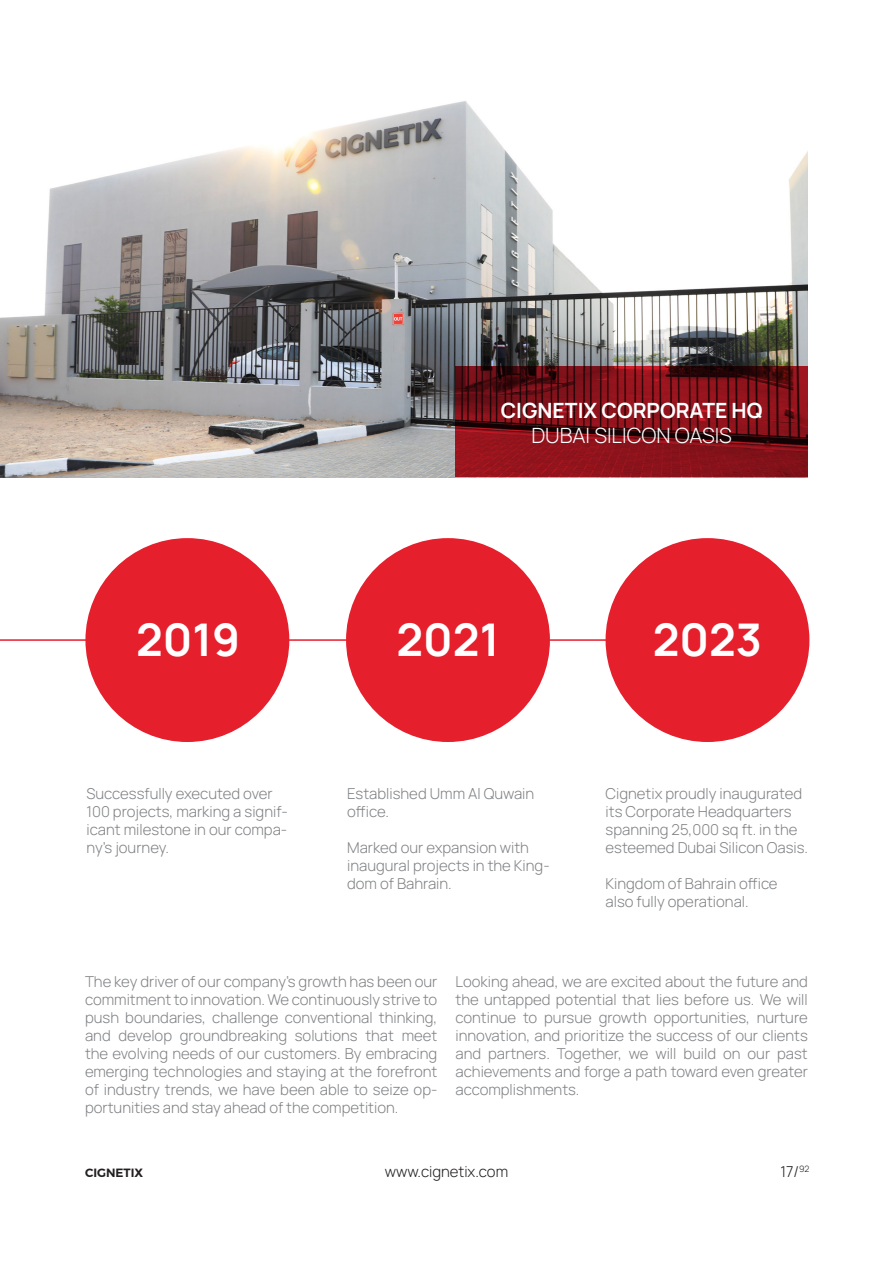
<style>
.page{position:relative;width:893px;height:1263px;background:#fff}
.page>*{position:absolute;margin:0;border:0;box-sizing:border-box;transform-origin:0 0}
.Tittle_B{font:200 45px "Manrope";color:#fff}
.t1{font:200 21px "Manrope";color:#fff}
.t2{font:200 15px/18px "Manrope";color:#808285}
.t3{font:200 15px "Manrope";color:#231f20}
.t4{font:600 12px "Montserrat";color:#231f20}
</style>
<div class="page">
<img style="left:0;top:101px;width:808px;height:376px">
<hr style="left:0;top:639px;width:632px;height:2px;background:#e51f2c">
<div style="left:85px;top:538px;width:204px;height:204px;background:#e51f2c;border-radius:50%"></div>
<div style="left:606px;top:538px;width:203px;height:204px;background:#e51f2c;border-radius:50%"></div>
<div style="left:346px;top:538px;width:204px;height:204px;background:#e51f2c;border-radius:50%"></div>
<svg style="left:455px;top:367px;width:353px;height:110px;background:#760f17"></svg>
<p class="t1" style="left:501px;top:395px;width:263px">CIGNETIX CORPORATE HQ</p>
<p class="t1" style="left:531px;top:421px;width:202px">DUBAI SILICON OASIS</p>
<p class="Tittle_B" style="left:136px;top:608px;width:106px">2019</p>
<p class="Tittle_B" style="left:397px;top:608px;width:104px">2021</p>
<p class="Tittle_B" style="left:653px;top:608px;width:111px">2023</p>
<p class="t2" style="left:87px;top:783px;width:203px">Successfully executed over<br>100 projects, marking a signif&shy;icant milestone in our compa&shy;ny’s journey.</p>
<p class="t2" style="left:347px;top:783px;width:189px">Established Umm Al Quwain office.</p>
<p class="t2" style="left:347px;top:837px;width:204px">Marked our expansion with inaugural projects in the King&shy;dom of Bahrain.</p>
<p class="t2" style="left:606px;top:783px;width:204px">Cignetix proudly inaugurated its Corporate Headquarters spanning 25,000 sq ft. in the esteemed Dubai Silicon Oasis.</p>
<p class="t2" style="left:606px;top:873px;width:174px">Kingdom of Bahrain office also fully operational.</p>
<p class="t2" style="left:85px;top:972px;width:354px;text-align:justify">The key driver of our company’s growth has been our commitment to innovation. We continuously strive to push boundaries, challenge conventional thinking, and develop groundbreaking solutions that meet the evolving needs of our customers. By embracing emerging technologies and staying at the forefront of industry trends, we have been able to seize op&shy;portunities and stay ahead of the competition.</p>
<p class="t2" style="left:455px;top:972px;width:354px;text-align:justify">Looking ahead, we are excited about the future and the untapped potential that lies before us. We will continue to pursue growth opportunities, nurture innovation, and prioritize the success of our clients and partners. Together, we will build on our past achievements and forge a path toward even greater accomplishments.</p>
<p class="t4" style="left:85px;top:1163px;width:60px">CIGNETIX</p>
<p class="t3" style="left:385px;top:1161px;width:125px">www.cignetix.com</p>
<p class="t3" style="left:780px;top:1161px;width:30px">17/<sup>92</sup></p>
</div>
